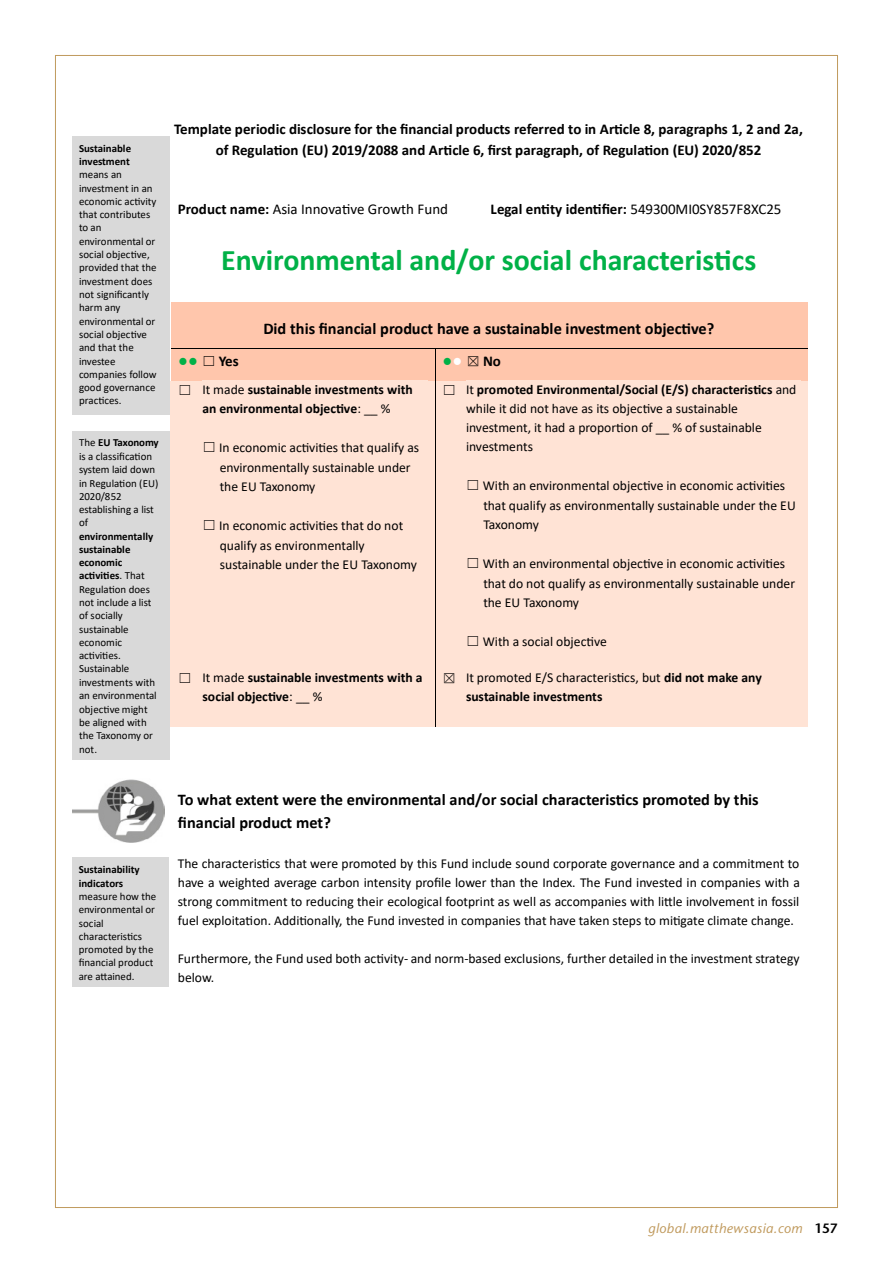
<style>
.page{position:relative;width:893px;height:1263px;background:#fff}
.page>*{position:absolute;margin:0;border:0;box-sizing:border-box;transform-origin:0 0}
.t1{font:700 30px "Calibri";color:#00b147}
.t2{font:700 16.35px/22.8px "Calibri";color:#000}
.t3{font:700 15px/21.1px "Calibri";letter-spacing:-.005em;color:#000;text-align:center}
.t4{font:15px "Calibri";letter-spacing:-.005em;color:#000}
.t5{font:13.65px/19.4px "Calibri";color:#000}
.t6{font:700 13.65px/19px "Calibri";color:#000}
.t7{font:italic 13.5px "Stone Sans";letter-spacing:.03em;color:#c09a5d}
.t8{font:10.95px/13.4px "Calibri";color:#000}
.t9{font:700 10.95px/13.4px "Calibri";letter-spacing:-.005em;color:#000}
.s1{font-weight:700}
.s2{font-weight:400}
.s3{font-family:"Sylfaen";font-weight:400;font-size:16.35px;color:#00b147}
.s4{font-family:"MS Gothic";font-weight:400;font-size:13.65px}
.s5{font-family:"Sylfaen";font-weight:400;font-size:16.35px;color:#fff}
.s6{font-family:"MS Gothic";font-weight:400}
.s7{font-family:"MS Gothic"}
.s8{font-weight:600;font-style:normal;color:#000}
</style>
<div class="page">
<div style="left:72px;top:136px;width:98px;height:278px;background:#d9d9d9"></div>
<div style="left:72px;top:431px;width:98px;height:329px;background:#d9d9d9"></div>
<div style="left:72px;top:857px;width:97px;height:130px;background:#d9d9d9"></div>
<div style="left:171px;top:302px;width:637px;height:46px;background:#ffc6ac"></div>
<div style="left:171px;top:349px;width:264px;height:32px;background:#ffc6ac"></div>
<div style="left:435px;top:349px;width:373px;height:32px;background:#ffc6ac"></div>
<hr style="left:171px;top:348px;width:264px;height:1px;background:#000">
<hr style="left:435px;top:348px;width:373px;height:1px;background:#000">
<hr style="left:435px;top:349px;width:1px;height:32px;background:#000">
<div style="left:171px;top:381px;width:24px;height:288px;background:#ffe3d5"></div>
<div style="left:195px;top:381px;width:240px;height:288px;background:#ffe3d5"></div>
<div style="left:435px;top:381px;width:24px;height:288px;background:#ffe3d5"></div>
<div style="left:459px;top:381px;width:349px;height:288px;background:#ffe3d5"></div>
<hr style="left:435px;top:381px;width:1px;height:288px;background:#000">
<div style="left:171px;top:669px;width:24px;height:58px;background:#ffe3d5"></div>
<div style="left:195px;top:669px;width:240px;height:58px;background:#ffe3d5"></div>
<div style="left:435px;top:669px;width:24px;height:58px;background:#ffe3d5"></div>
<div style="left:459px;top:669px;width:349px;height:58px;background:#ffe3d5"></div>
<hr style="left:435px;top:669px;width:1px;height:58px;background:#000">
<img style="left:72px;top:779px;width:92px;height:64px">
<svg style="left:72px;top:779px;width:43px;height:4px"></svg>
<p class="t9" style="left:79px;top:141px;width:54px">Sustainable investment</p>
<p class="t8" style="left:79px;top:168px;width:79px">means an investment in an economic activity that contributes to an environmental or social objective, provided that the investment does not significantly harm any environmental or social objective and that the investee companies follow good governance practices.</p>
<p class="t8" style="left:79px;top:436px;width:81px">The <span class="s1">EU Taxonomy </span>is a classification system laid down in Regulation (EU)<br>2020/852 establishing a list of</p>
<p class="t8" style="left:79px;top:529px;width:79px"><span class="s1">environmentally sustainable economic activities</span>. That<br>Regulation does not include a list of socially sustainable economic activities.<br>Sustainable investments with an environmental objective might be aligned with the Taxonomy or not.</p>
<p class="t3" style="left:174px;top:118px;width:630px">Template periodic disclosure for the financial products referred to in Article 8, paragraphs 1, 2 and 2a, of Regulation (EU) 2019/2088 and Article 6, first paragraph, of Regulation (EU) 2020/852</p>
<p class="t4" style="left:178px;top:199px;width:272px"><span class="s1">Product name:</span> Asia Innovative Growth Fund</p>
<p class="t3" style="left:491px;top:198px;width:292px">Legal entity identifier: <span class="s2">549300MI0SY857F8XC25</span></p>
<h1 class="t1" style="left:221px;top:239px;width:537px">Environmental and/or social characteristics</h1>
<p class="t2" style="left:263px;top:317px;width:452px">Did this financial product have a sustainable investment objective?</p>
<p class="t3" style="left:178px;top:350px;width:62px"><span class="s3">●●</span> <span class="s4">☐</span> Yes</p>
<p class="t3" style="left:443px;top:350px;width:60px"><span class="s3">●</span><span class="s5">●</span> <span class="s4">☒</span> No</p>
<p class="t6" style="left:178px;top:380px;width:236px;text-align:center"><span class="s6">☐</span> <span class="s2">It made</span> sustainable investments with an environmental objective<span class="s2">: __ %</span></p>
<p class="t5" style="left:220px;top:438px;width:201px;text-indent:-17px"><span class="s7">☐</span> In economic activities that qualify as environmentally sustainable under the EU Taxonomy</p>
<p class="t5" style="left:220px;top:515px;width:199px;text-indent:-17px"><span class="s7">☐</span> In economic activities that do not qualify as environmentally sustainable under the EU Taxonomy</p>
<p class="t5" style="left:466px;top:379px;width:332px;text-indent:-23px"><span class="s7">☐</span> It <span class="s1">promoted Environmental/Social (E/S) characteristics</span> and while it did not have as its objective a sustainable investment, it had a proportion of __ % of sustainable investments</p>
<p class="t5" style="left:483px;top:476px;width:314px;text-indent:-17px"><span class="s7">☐</span> With an environmental objective in economic activities that qualify as environmentally sustainable under the EU<br>Taxonomy</p>
<p class="t5" style="left:483px;top:553px;width:313px;text-indent:-17px"><span class="s7">☐</span> With an environmental objective in economic activities that do not qualify as environmentally sustainable under the EU Taxonomy</p>
<p class="t5" style="left:466px;top:631px;width:142px"><span class="s7">☐</span> With a social objective</p>
<p class="t6" style="left:202px;top:668px;width:222px;text-indent:-24px"><span class="s6">☐</span> <span class="s2">It made</span> sustainable investments with a social objective<span class="s2">: __ %</span></p>
<p class="t6" style="left:466px;top:668px;width:297px;text-indent:-23px"><span class="s6">☒</span> <span class="s2">It promoted E/S characteristics, but</span> did not make any sustainable investments</p>
<p class="t9" style="left:79px;top:863px;width:62px">Sustainability indicators</p>
<p class="t8" style="left:79px;top:889px;width:79px">measure how the environmental or social characteristics promoted by the financial product are attained.</p>
<p class="t2" style="left:178px;top:788px;width:582px">To what extent were the environmental and/or social characteristics promoted by this financial product met?</p>
<p class="t5" style="left:178px;top:853px;width:624px;text-align:justify">The characteristics that were promoted by this Fund include sound corporate governance and a commitment to have a weighted average carbon intensity profile lower than the Index. The Fund invested in companies with a strong commitment to reducing their ecological footprint as well as accompanies with little involvement in fossil fuel exploitation. Additionally, the Fund invested in companies that have taken steps to mitigate climate change.</p>
<p class="t5" style="left:178px;top:949px;width:623px">Furthermore, the Fund used both activity- and norm-based exclusions, further detailed in the investment strategy below.</p>
<p class="t7" style="left:648px;top:1220px;width:191px">global.matthewsasia.com <span class="s8">157</span></p>
</div>
